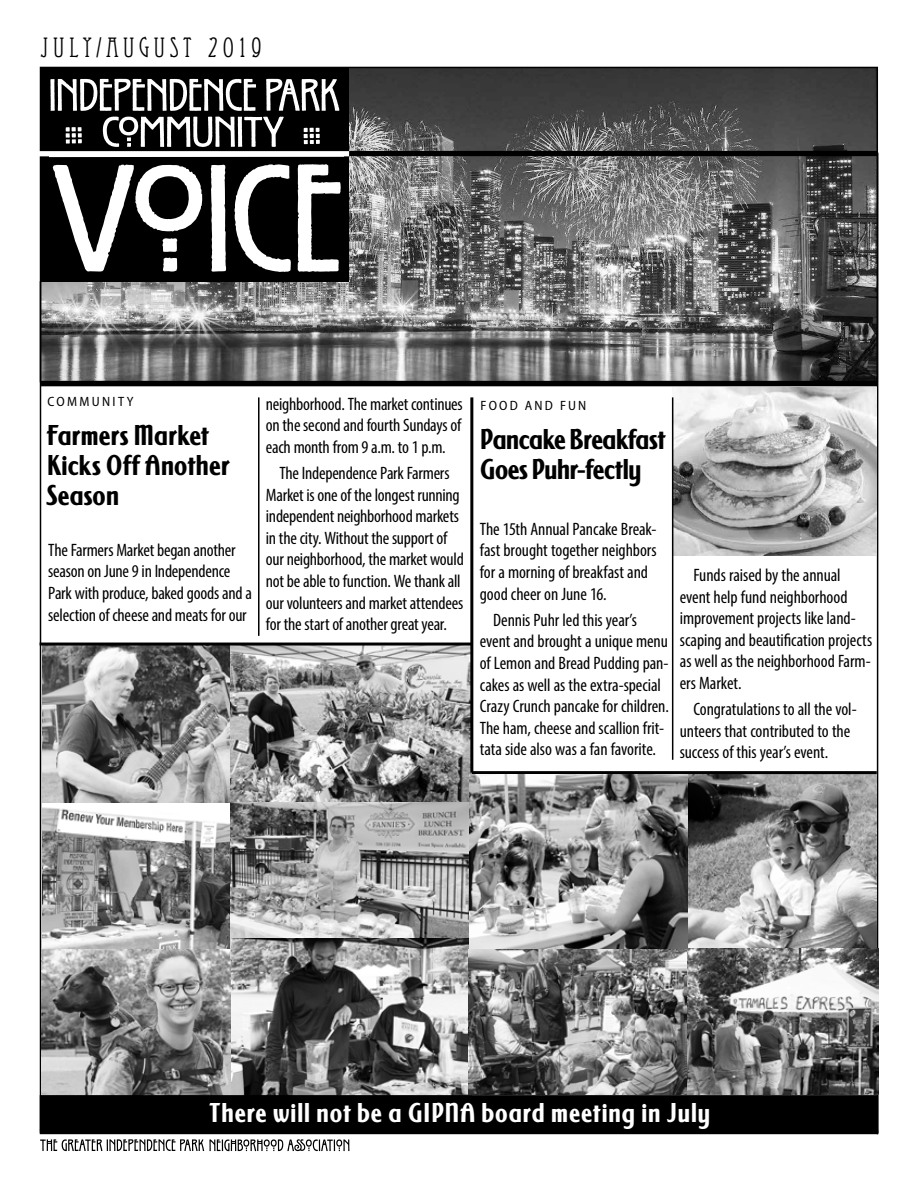
<style>
.page{position:relative;width:918px;height:1188px;background:#fff}
.page>*{position:absolute;margin:0;border:0;box-sizing:border-box;transform-origin:0 0}
.t1{font:800 30px/30px "Saint Louis";letter-spacing:.03em;color:#000;scale:.9 1}
.t2{font:800 28.5px "Saint Louis";letter-spacing:.065em;color:#fff;scale:.9 1}
.t3{font:27.45px "Eccentric Std";letter-spacing:.15em;color:#000}
.t4{font:condensed 18px/21.6px "Myriad Pro";letter-spacing:-.005em;color:#000}
.t5{font:semi-condensed 13.5px "Myriad Pro";letter-spacing:.17em;color:#000}
</style>
<div class="page">
<img style="left:43px;top:70px;width:832px;height:309px">
<div style="left:40px;top:67px;width:838px;height:315px;border:2px solid #000"></div>
<hr style="left:40px;top:1130px;width:838px;height:4px;background:#000">
<svg style="left:40px;top:1139px;width:309px;height:12px"></svg>
<div style="left:40px;top:151px;width:837px;height:5px;background:#000"></div>
<div style="left:40px;top:68px;width:309px;height:214px;background:#000"></div>
<svg style="left:49px;top:78px;width:291px;height:192px"></svg>
<svg style="left:53px;top:165px;width:149px;height:107px"></svg>
<svg style="left:211px;top:165px;width:15px;height:107px;background:#e5e5e5"></svg>
<svg style="left:235px;top:164px;width:56px;height:108px"></svg>
<svg style="left:298px;top:164px;width:43px;height:108px"></svg>
<svg style="left:50px;top:79px;width:206px;height:32px"></svg>
<svg style="left:266px;top:79px;width:73px;height:32px"></svg>
<svg style="left:103px;top:117px;width:181px;height:30px"></svg>
<svg style="left:304px;top:128px;width:16px;height:16px"></svg>
<svg style="left:66px;top:127px;width:16px;height:17px"></svg>
<svg style="left:49px;top:156px;width:295px;height:1px"></svg>
<div style="left:35px;top:151px;width:314px;height:5px;background:#fff"></div>
<hr style="left:877px;top:153px;width:1px;height:981px;background:#000">
<hr style="left:40px;top:281px;width:1px;height:850px;background:#000">
<img style="left:688px;top:774px;width:188px;height:175px">
<img style="left:673px;top:387px;width:203px;height:168px">
<img style="left:42px;top:949px;width:190px;height:146px">
<img style="left:42px;top:802px;width:189px;height:147px">
<img style="left:42px;top:646px;width:189px;height:156px">
<img style="left:231px;top:646px;width:239px;height:313px">
<img style="left:232px;top:938px;width:237px;height:157px">
<div style="left:40px;top:1096px;width:838px;height:36px;background:#000"></div>
<div style="left:40px;top:1095px;width:838px;height:38px;border:2px solid #000"></div>
<hr style="left:41px;top:382px;width:836px;height:4px;background:#000">
<hr style="left:258px;top:397px;width:2px;height:239px;background:#000">
<hr style="left:470px;top:397px;width:3px;height:376px;background:#000">
<hr style="left:40px;top:643px;width:431px;height:3px;background:#000">
<hr style="left:672px;top:397px;width:1px;height:363px;background:#000">
<hr style="left:472px;top:771px;width:405px;height:3px;background:#000">
<img style="left:688px;top:949px;width:190px;height:145px">
<img style="left:469px;top:775px;width:219px;height:320px">
<h3 class="t3" style="left:41px;top:32px;width:223px">JULY/AUGUST 2019</h3>
<p class="t5" style="left:47px;top:394px;width:88px">COMMUNITY</p>
<h1 class="t1" style="left:47px;top:420px;width:204px">Farmers Market<br>Kicks Off Another<br>Season</h1>
<p class="t4" style="left:48px;top:539px;width:205px">The Farmers Market began another season on June 9 in Independence Park with produce, baked goods and a selection of cheese and meats for our</p>
<p class="t4" style="left:266px;top:393px;width:198px;text-align:justify">neighborhood. The market continues on the second and fourth Sundays of each month from 9 a.m. to 1 p.m.</p>
<p class="t4" style="left:266px;top:462px;width:199px;text-indent:14px">The Independence Park Farmers Market is one of the longest running independent neighborhood markets in the city. Without the support of our neighborhood, the market would not be able to function. We thank all our volunteers and market attendees for the start of another great year.</p>
<p class="t5" style="left:481px;top:398px;width:107px">FOOD AND FUN</p>
<h1 class="t1" style="left:481px;top:425px;width:207px">Pancake Breakfast<br>Goes Puhr-fectly</h1>
<p class="t4" style="left:480px;top:518px;width:179px">The 15th Annual Pancake Break&shy;fast brought together neighbors for a morning of breakfast and good cheer on June 16.</p>
<p class="t4" style="left:480px;top:609px;width:191px;text-indent:14px">Dennis Puhr led this year’s event and brought a unique menu of Lemon and Bread Pudding pan&shy;cakes as well as the extra-special<br>Crazy Crunch pancake for children.<br>The ham, cheese and scallion frit&shy;tata side also was a fan favorite.</p>
<p class="t4" style="left:680px;top:564px;width:194px;text-indent:14px">Funds raised by the annual event help fund neighborhood improvement projects like land&shy;scaping and beautification projects as well as the neighborhood Farm&shy;ers Market.</p>
<p class="t4" style="left:680px;top:698px;width:178px;text-indent:14px">Congratulations to all the vol&shy;unteers that contributed to the success of this year’s event.</p>
<h2 class="t2" style="left:210px;top:1098px;width:557px">There will not be a GIPNA board meeting in July</h2>
</div>
